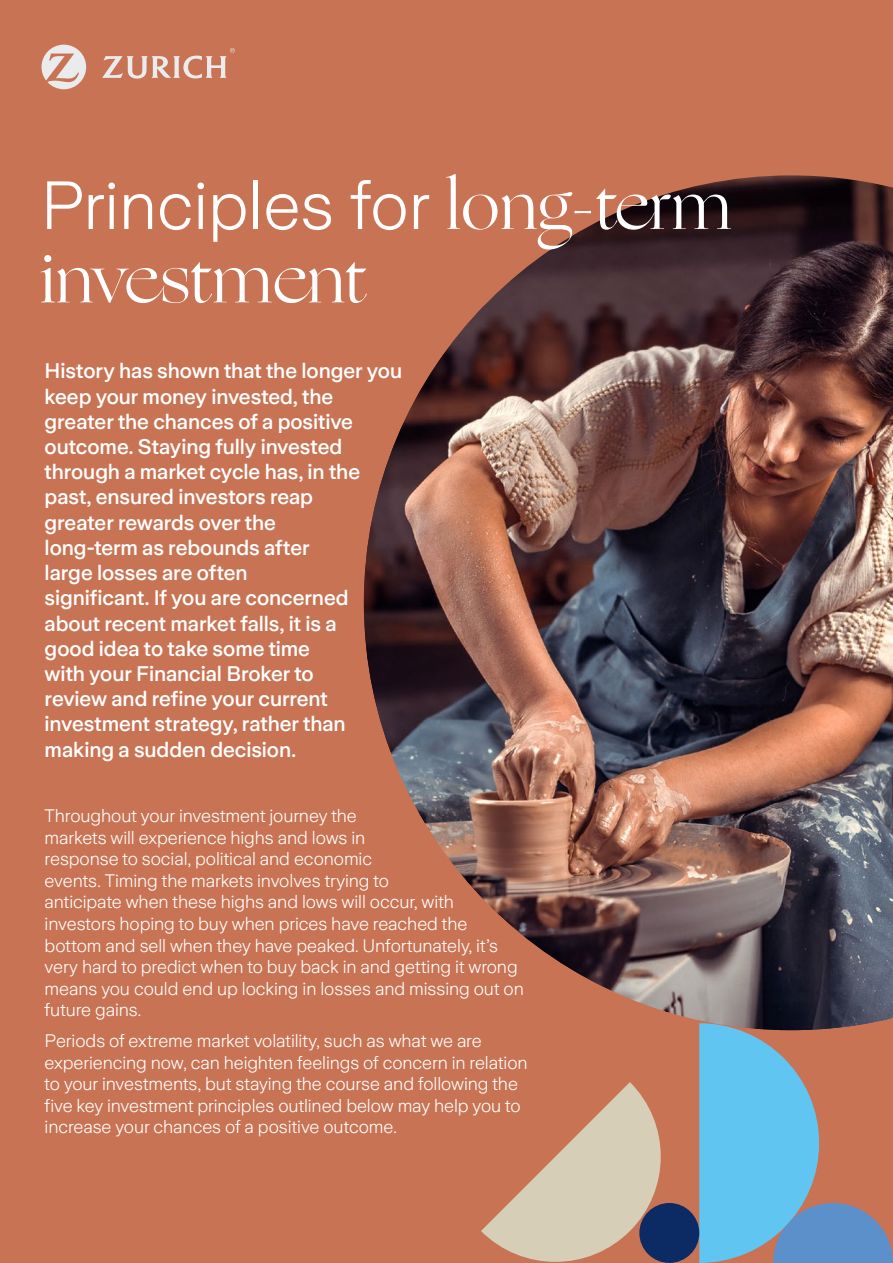
<style>
.page{position:relative;width:893px;height:1263px;background:#c87354}
.page>*{position:absolute;margin:0;border:0;box-sizing:border-box;transform-origin:0 0}
.t1{font:300 67.5px "Zurich Sans";color:#fff}
.t2{font:67.5px "Ogg";color:#fff}
.t3{font:500 21px/25.2px "Zurich Sans";letter-spacing:-.005em;color:#fff}
.t4{font:300 18px/21.6px "Zurich Sans";letter-spacing:-.005em;color:#fff}
.s1{font-family:"Ogg";font-weight:400}
</style>
<div class="page">
<svg style="left:42px;top:45px;width:44px;height:44px"></svg>
<svg style="left:102px;top:48px;width:133px;height:31px"></svg>
<svg style="left:481px;top:1082px;width:183px;height:181px"></svg>
<svg style="left:699px;top:1030px;width:194px;height:233px"></svg>
<div style="left:639px;top:1203px;width:60px;height:60px;background:#0c2a64;border-radius:50%"></div>
<img style="left:485px;top:175px;width:408px;height:130px">
<img style="left:364px;top:305px;width:529px;height:725px">
<h1 class="t1" style="left:40px;top:169px;width:693px">Principles for <span class="s1">long-term</span></h1>
<h1 class="t2" style="left:40px;top:235px;width:328px">investment</h1>
<p class="t3" style="left:45px;top:359px;width:359px">History has shown that the longer you keep your money invested, the greater the chances of a positive outcome. Staying fully invested through a market cycle has, in the past, ensured investors reap<br>greater rewards over the<br>long-term as rebounds after<br>large losses are often<br>significant. If you are concerned about recent market falls, it is a<br>good idea to take some time<br>with your Financial Broker to<br>review and refine your current investment strategy, rather than making a sudden decision.</p>
<p class="t4" style="left:45px;top:805px;width:481px">Throughout your investment journey the<br>markets will experience highs and lows in<br>response to social, political and economic<br>events. Timing the markets involves trying to<br>anticipate when these highs and lows will occur, with investors hoping to buy when prices have reached the bottom and sell when they have peaked. Unfortunately, it’s very hard to predict when to buy back in and getting it wrong means you could end up locking in losses and missing out on future gains.</p>
<p class="t4" style="left:45px;top:1030px;width:484px">Periods of extreme market volatility, such as what we are experiencing now, can heighten feelings of concern in relation to your investments, but staying the course and following the five key investment principles outlined below may help you to increase your chances of a positive outcome.</p>
</div>
